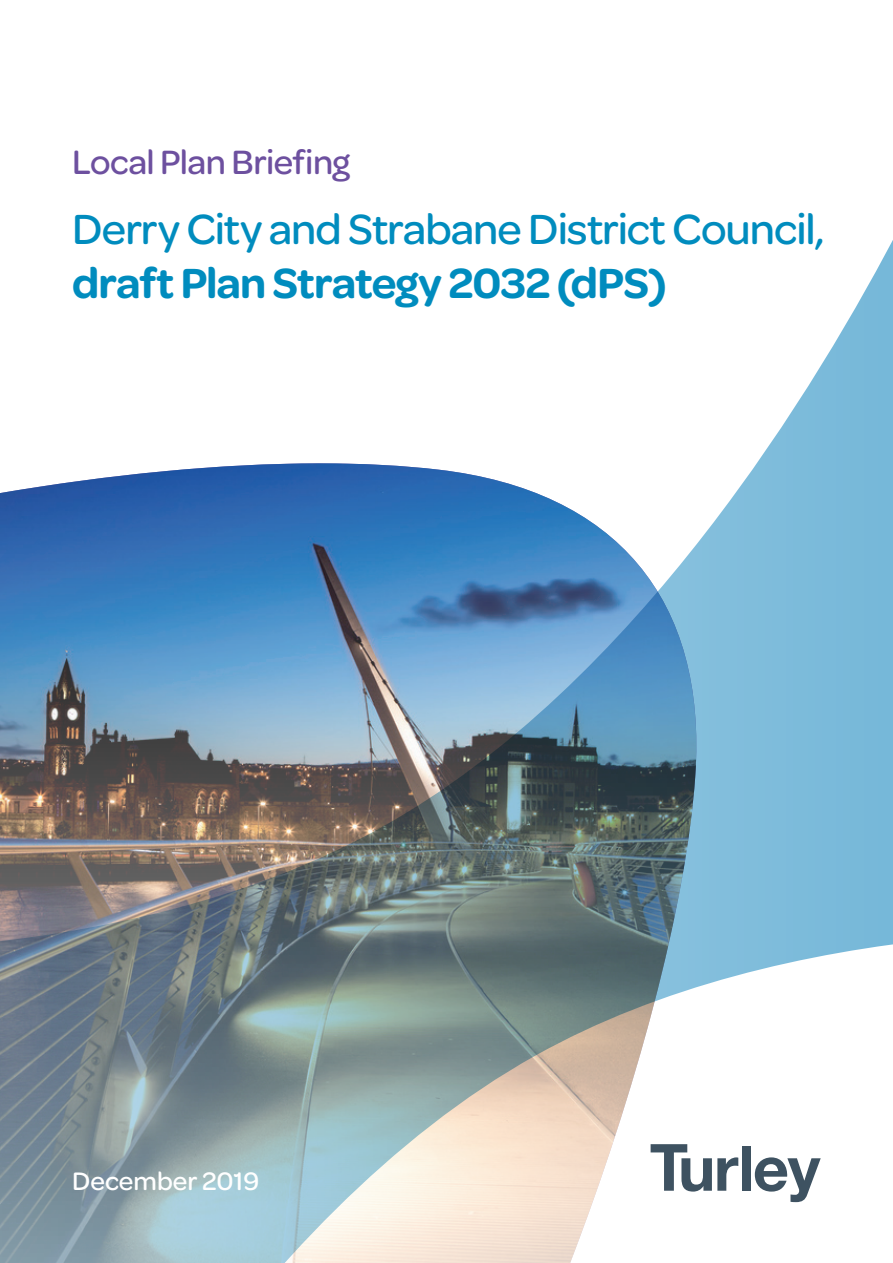
<style>
.page{position:relative;width:893px;height:1263px;background:#fff}
.page>*{position:absolute;margin:0;border:0;box-sizing:border-box;transform-origin:0 0}
.Doc_title{font:500 45px/54px "Omnes";letter-spacing:-.02em;color:#008cbe}
.Doc_title-2{font:500 36px "Omnes";letter-spacing:-.02em;color:#6d509f}
.Site_Location{font:500 27px "Omnes";color:#fff}
.s1{font-weight:600}
</style>
<div class="page">
<img style="left:0;top:240px;width:893px;height:1023px">
<svg style="left:651px;top:1144px;width:87px;height:47px"></svg>
<div style="left:742px;top:1146px;width:9px;height:45px;background:#3e5261"></div>
<svg style="left:755px;top:1157px;width:66px;height:45px"></svg>
<p class="Doc_title-2" style="left:72px;top:137px;width:279px">Local Plan Briefing</p>
<p class="Doc_title" style="left:72px;top:200px;width:754px">Derry City and Strabane District Council, <span class="s1">draft Plan Strategy 2032 (dPS)</span></p>
<p class="Site_Location" style="left:72px;top:1162px;width:189px">December 2019</p>
</div>
